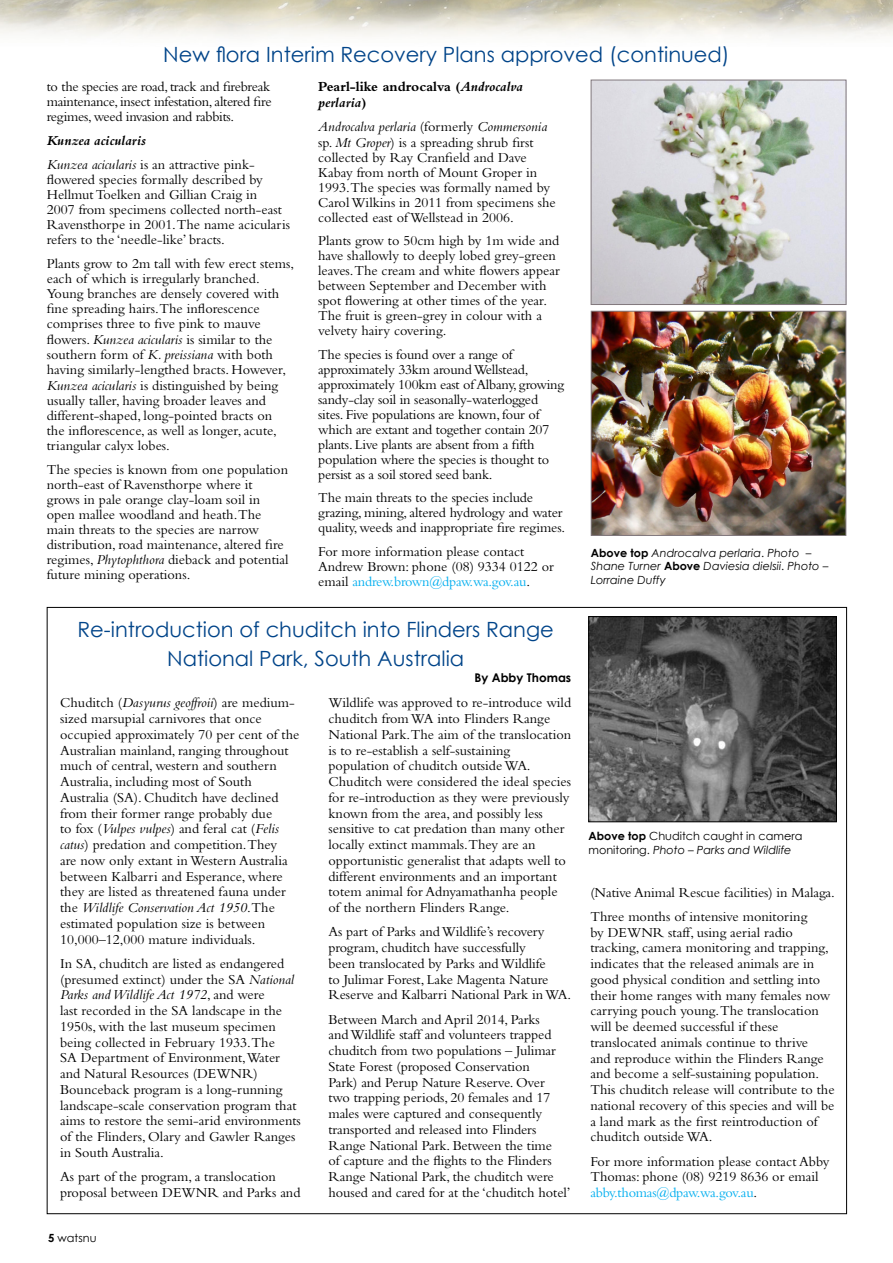
<style>
.page{position:relative;width:893px;height:1263px;background:#fff}
.page>*{position:absolute;margin:0;border:0;box-sizing:border-box;transform-origin:0 0}
.t1{font:21px/28.5px "Century Gothic";color:#004489;text-align:center}
.t2{font:14.25px/15.8px "Bembo";color:#000}
.t3{font:700 14.25px/15.8px "Bembo";color:#000}
.t4{font:700 12px "Century Gothic";color:#000}
.t5{font:italic 11.25px/13.5px "Century Gothic";color:#000}
.t6{font:11.25px/13.5px "Century Gothic";color:#000}
.s1{font-weight:700;font-style:italic}
.s2{font-style:italic}
.s3{color:#00aeef}
.s4{font-weight:700;font-style:normal}
.s5{font-style:normal}
.s6{font-weight:700}
</style>
<div class="page">
<img style="left:593px;top:313px;width:251px;height:221px">
<div style="left:591px;top:311px;width:255px;height:225px;border:1px solid #82797e"></div>
<img style="left:593px;top:82px;width:251px;height:221px">
<div style="left:591px;top:80px;width:255px;height:225px;border:1px solid #82797e"></div>
<img style="left:590px;top:618px;width:245px;height:202px">
<div style="left:588px;top:616px;width:249px;height:206px;border:1px solid #000"></div>
<h1 class="t1" style="left:163px;top:40px;width:568px">New flora Interim Recovery Plans approved (continued)</h1>
<p class="t2" style="left:47px;top:79px;width:226px;line-height:15px;text-align:justify">to the species are road, track and firebreak maintenance, insect infestation, altered fire regimes, weed invasion and rabbits.</p>
<p class="t2" style="left:47px;top:128px;width:210px;line-height:24.3px"><span class="s1">Kunzea acicularis<br></span><span class="s2">Kunzea acicularis</span> is an attractive pink-</p>
<p class="t2" style="left:47px;top:172px;width:245px;line-height:15px">flowered species formally described by Hellmut Toelken and Gillian Craig in<br>2007 from specimens collected north-east Ravensthorpe in 2001.The name acicularis refers to the ‘needle-like’ bracts.</p>
<p class="t2" style="left:47px;top:256px;width:249px;line-height:15.1px">Plants grow to 2m tall with few erect stems, each of which is irregularly branched.<br>Young branches are densely covered with fine spreading hairs.The inflorescence comprises three to five pink to mauve flowers. <span class="s2">Kunzea acicularis</span> is similar to the southern form of <span class="s2">K. preissiana</span> with both having similarly-lengthed bracts. However, <span class="s2">Kunzea acicularis</span> is distinguished by being usually taller, having broader leaves and different-shaped, long-pointed bracts on<br>the inflorescence, as well as longer, acute, triangular calyx lobes.</p>
<p class="t2" style="left:47px;top:461px;width:243px;line-height:15.1px">The species is known from one population north-east of Ravensthorpe where it grows in pale orange clay-loam soil in open mallee woodland and heath.The main threats to the species are narrow distribution, road maintenance, altered fire regimes, <span class="s2">Phytophthora</span> dieback and potential future mining operations.</p>
<p class="t3" style="left:318px;top:78px;width:206px">Pearl-like androcalva (<span class="s2">Androcalva perlaria</span>)</p>
<p class="t2" style="left:318px;top:119px;width:239px;line-height:15.1px"><span class="s2">Androcalva perlaria</span> (formerly <span class="s2">Commersonia </span>sp. <span class="s2">Mt Groper</span>) is a spreading shrub first collected by Ray Cranfield and Dave Kabay from north of Mount Groper in 1993.The species was formally named by Carol Wilkins in 2011 from specimens she collected east of Wellstead in 2006.</p>
<p class="t2" style="left:318px;top:233px;width:243px;line-height:15px">Plants grow to 50cm high by 1m wide and have shallowly to deeply lobed grey-green leaves.The cream and white flowers appear between September and December with spot flowering at other times of the year.<br>The fruit is green-grey in colour with a velvety hairy covering.</p>
<p class="t2" style="left:318px;top:346px;width:247px;line-height:15px">The species is found over a range of approximately 33km around Wellstead, approximately 100km east of Albany, growing sandy-clay soil in seasonally-waterlogged sites. Five populations are known, four of which are extant and together contain 207 plants. Live plants are absent from a fifth population where the species is thought to persist as a soil stored seed bank.</p>
<p class="t2" style="left:318px;top:490px;width:249px;line-height:15px">The main threats to the species include grazing, mining, altered hydrology and water quality, weeds and inappropriate fire regimes.</p>
<p class="t2" style="left:318px;top:543px;width:237px;line-height:15px">For more information please contact<br>Andrew Brown: phone (08) 9334 0122 or email <span class="s3">andrew.brown@dpaw.wa.gov.au</span>.</p>
<p class="t5" style="left:591px;top:546px;width:239px"><span class="s4">Above top</span> Androcalva perlaria<span class="s5">.</span> Photo –<br>Shane Turner <span class="s4">Above</span> Daviesia dielsii<span class="s5">.</span> Photo –<br>Lorraine Duffy</p>
<h1 class="t1" style="left:78px;top:615px;width:478px">Re-introduction of chuditch into Flinders Range<br>National Park, South Australia</h1>
<p class="t4" style="left:474px;top:670px;width:98px">By Abby Thomas</p>
<p class="t2" style="left:60px;top:695px;width:241px">Chuditch (<span class="s2">Dasyurus geoffroii</span>) are medium&shy;sized marsupial carnivores that once occupied approximately 70 per cent of the Australian mainland, ranging throughout much of central, western and southern Australia, including most of South Australia (SA). Chuditch have declined from their former range probably due<br>to fox (<span class="s2">Vulpes vulpes</span>) and feral cat (<span class="s2">Felis catus</span>) predation and competition.They<br>are now only extant in Western Australia between Kalbarri and Esperance, where they are listed as threatened fauna under the <span class="s2">Wildlife Conservation Act 1950</span>.The estimated population size is between 10,000–12,000 mature individuals.</p>
<p class="t2" style="left:60px;top:955px;width:242px">In SA, chuditch are listed as endangered (presumed extinct) under the SA <span class="s2">National Parks and Wildlife Act 1972</span>, and were<br>last recorded in the SA landscape in the 1950s, with the last museum specimen being collected in February 1933.The<br>SA Department of Environment,Water and Natural Resources (DEWNR)<br>Bounceback program is a long-running landscape-scale conservation program that aims to restore the semi-arid environments of the Flinders, Olary and Gawler Ranges in South Australia.</p>
<p class="t2" style="left:60px;top:1168px;width:242px">As part of the program, a translocation proposal between DEWNR and Parks and</p>
<p class="t6" style="left:48px;top:1231px;width:50px"><span class="s6">5</span> watsnu</p>
<p class="t2" style="left:328px;top:695px;width:244px">Wildlife was approved to re-introduce wild chuditch from WA into Flinders Range National Park.The aim of the translocation is to re-establish a self-sustaining population of chuditch outside WA.<br>Chuditch were considered the ideal species for re-introduction as they were previously known from the area, and possibly less sensitive to cat predation than many other locally extinct mammals.They are an opportunistic generalist that adapts well to different environments and an important totem animal for Adnyamathanha people of the northern Flinders Range.</p>
<p class="t2" style="left:328px;top:924px;width:244px">As part of Parks and Wildlife’s recovery program, chuditch have successfully<br>been translocated by Parks and Wildlife<br>to Julimar Forest, Lake Magenta Nature Reserve and Kalbarri National Park in WA.</p>
<p class="t2" style="left:328px;top:1011px;width:244px">Between March and April 2014, Parks<br>and Wildlife staff and volunteers trapped chuditch from two populations – Julimar State Forest (proposed Conservation<br>Park) and Perup Nature Reserve. Over<br>two trapping periods, 20 females and 17 males were captured and consequently transported and released into Flinders Range National Park. Between the time<br>of capture and the flights to the Flinders Range National Park, the chuditch were housed and cared for at the ‘chuditch hotel’</p>
<p class="t6" style="left:588px;top:829px;width:215px"><span class="s6">Above top</span> Chuditch caught in camera monitoring. <span class="s2">Photo – Parks and Wildlife</span></p>
<p class="t2" style="left:590px;top:880px;width:246px;line-height:24.3px">(Native Animal Rescue facilities) in Malaga.<br>Three months of intensive monitoring</p>
<p class="t2" style="left:590px;top:924px;width:246px">by DEWNR staff, using aerial radio tracking, camera monitoring and trapping, indicates that the released animals are in good physical condition and settling into their home ranges with many females now carrying pouch young.The translocation will be deemed successful if these translocated animals continue to thrive<br>and reproduce within the Flinders Range and become a self-sustaining population.<br>This chuditch release will contribute to the national recovery of this species and will be a land mark as the first reintroduction of chuditch outside WA.</p>
<p class="t2" style="left:590px;top:1153px;width:241px">For more information please contact Abby<br>Thomas: phone (08) 9219 8636 or email <span class="s3">abby.thomas@dpaw.wa.gov.au</span>.</p>
</div>
